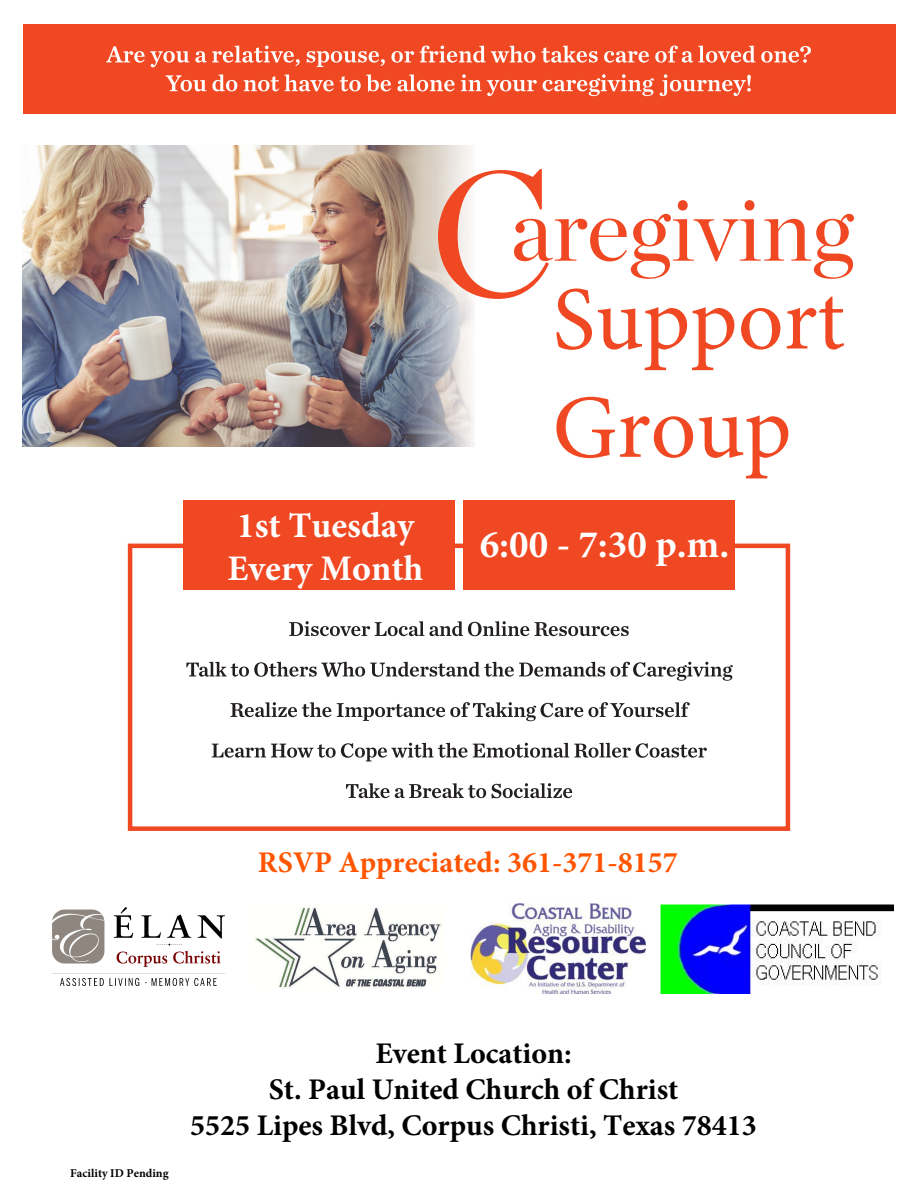
<style>
.page{position:relative;width:918px;height:1188px;background:#fff}
.page>*{position:absolute;margin:0;border:0;box-sizing:border-box;transform-origin:0 0}
.t1{font:176.25px "Chronicle Display";color:#f04822}
.t2{font:90.3px/108.3px "Minion Pro";color:#f04822}
.t3{font:90.3px "Chronicle Display";color:#f04822}
.t4{font:700 39px "Minion Pro";color:#fff}
.t5{font:700 36px/42.8px "Minion Pro";color:#fff}
.t6{font:700 30px/36px "Minion Pro";color:#000;text-align:center}
.t7{font:700 30px "Minion Pro";color:#f50}
.t8{font:700 12px "Minion Pro";color:#000}
</style>
<div class="page">
<div style="left:128px;top:544px;width:662px;height:287px;border:4px solid #f04822"></div>
<div style="left:23px;top:24px;width:872px;height:90px;background:#f04822"></div>
<div style="left:183px;top:501px;width:271px;height:89px;background:#f04822"></div>
<div style="left:464px;top:501px;width:271px;height:89px;background:#f04822"></div>
<svg style="left:166px;top:74px;width:585px;height:22px"></svg>
<svg style="left:106px;top:46px;width:705px;height:21px"></svg>
<img style="left:23px;top:145px;width:450px;height:301px">
<svg style="left:346px;top:783px;width:226px;height:15px"></svg>
<svg style="left:212px;top:743px;width:495px;height:18px"></svg>
<svg style="left:230px;top:702px;width:460px;height:19px"></svg>
<svg style="left:186px;top:662px;width:547px;height:19px"></svg>
<svg style="left:289px;top:621px;width:340px;height:15px"></svg>
<img style="left:52px;top:907px;width:173px;height:79px">
<img style="left:255px;top:907px;width:187px;height:81px">
<img style="left:470px;top:903px;width:176px;height:91px">
<img style="left:661px;top:904px;width:232px;height:90px">
<p class="t5" style="left:228px;top:504px;width:197px">1st Tuesday<br>Every Month</p>
<p class="t1" style="left:430px;top:99px;width:126px">C</p>
<p class="t3" style="left:510px;top:160px;width:345px">aregiving</p>
<p class="t2" style="left:552px;top:266px;width:294px">Support<br>Group</p>
<h3 class="t4" style="left:480px;top:517px;width:251px">6:00 - 7:30 p.m.</h3>
<p class="t7" style="left:258px;top:841px;width:421px">RSVP Appreciated: 361-371-8157</p>
<p class="t8" style="left:70px;top:1165px;width:100px">Facility ID Pending</p>
<p class="t6" style="left:190px;top:1035px;width:568px">Event Location:<br>St. Paul United Church of Christ<br>5525 Lipes Blvd, Corpus Christi, Texas 78413</p>
</div>
